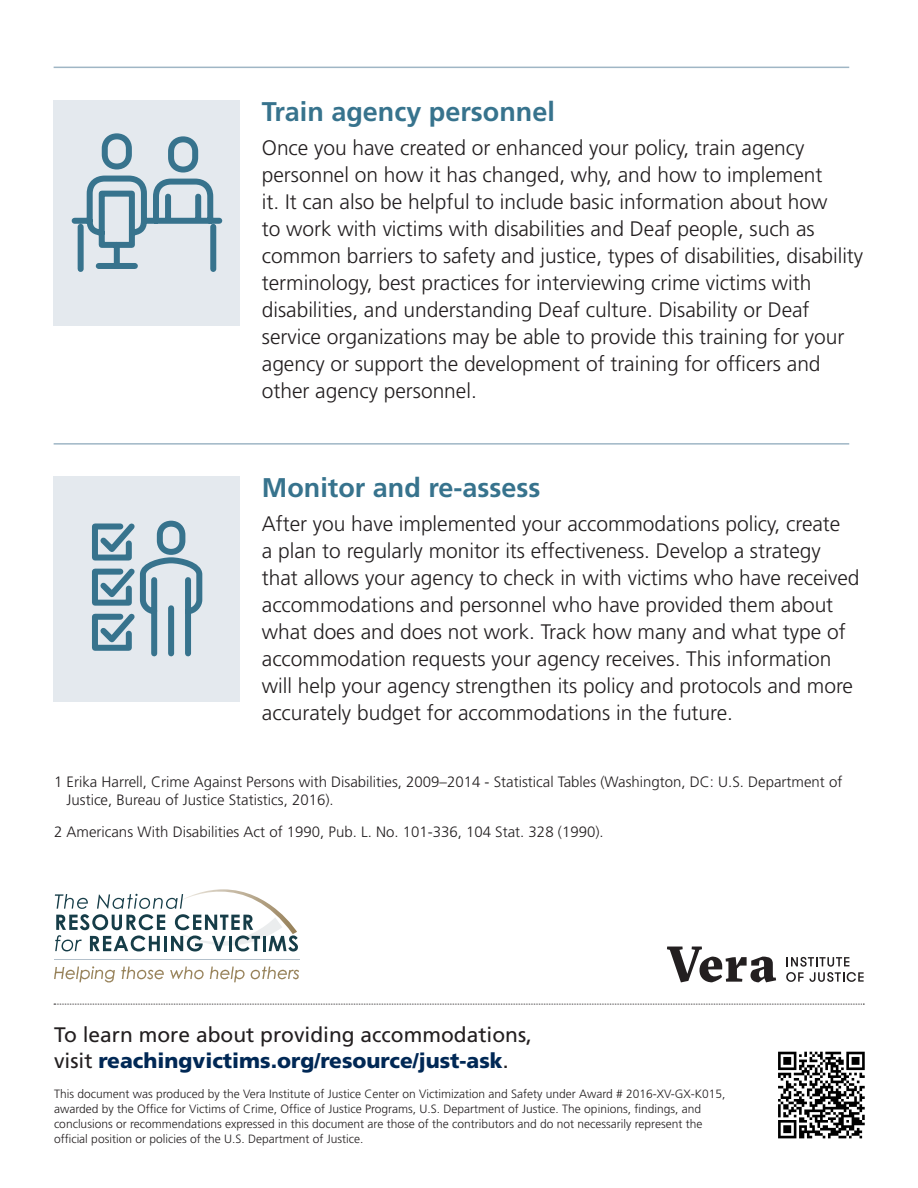
<style>
.page{position:relative;width:918px;height:1188px;background:#fff}
.page>*{position:absolute;margin:0;border:0;box-sizing:border-box;transform-origin:0 0}
.t1{font:700 27px "Frutiger";color:#37738d}
.t2{font:300 21px/27px "Frutiger";color:#231f20}
.t3{font:21px/25.5px "Frutiger";color:#231f20}
.t4{font:300 15px/18px "Frutiger";color:#231f20}
.t5{font:300 12px/15px "Frutiger";color:#231f20}
.s1{font-weight:900;color:#002855}
</style>
<div class="page">
<div style="left:54px;top:476px;width:186px;height:226px;background:#e4e9ee"></div>
<div style="left:54px;top:100px;width:186px;height:226px;background:#e4e9ee"></div>
<hr style="left:54px;top:959px;width:246px;height:1px;background:#b3c0cb">
<svg style="left:54px;top:966px;width:61px;height:16px"></svg>
<svg style="left:121px;top:967px;width:43px;height:12px"></svg>
<svg style="left:170px;top:967px;width:34px;height:12px"></svg>
<svg style="left:210px;top:967px;width:35px;height:15px"></svg>
<svg style="left:251px;top:967px;width:48px;height:12px"></svg>
<svg style="left:55px;top:889px;width:243px;height:63px"></svg>
<svg style="left:667px;top:947px;width:109px;height:35px"></svg>
<svg style="left:786px;top:957px;width:78px;height:25px"></svg>
<svg style="left:778px;top:1051px;width:87px;height:88px"></svg>
<svg style="left:778px;top:1052px;width:87px;height:86px"></svg>
<svg style="left:54px;top:1004px;width:810px;height:1px"></svg>
<svg style="left:71px;top:133px;width:152px;height:139px"></svg>
<svg style="left:92px;top:520px;width:111px;height:137px"></svg>
<hr style="left:54px;top:67px;width:795px;height:1px;background:#9fb6c5">
<hr style="left:54px;top:443px;width:795px;height:2px;background:#9fb6c5">
<p class="t1" style="left:262px;top:96px;width:295px">Train agency personnel</p>
<p class="t2" style="left:262px;top:134px;width:603px">Once you have created or enhanced your policy, train agency personnel on how it has changed, why, and how to implement<br>it. It can also be helpful to include basic information about how<br>to work with victims with disabilities and Deaf people, such as common barriers to safety and justice, types of disabilities, disability terminology, best practices for interviewing crime victims with disabilities, and understanding Deaf culture. Disability or Deaf service organizations may be able to provide this training for your agency or support the development of training for officers and other agency personnel.</p>
<p class="t1" style="left:262px;top:472px;width:280px">Monitor and re-assess</p>
<p class="t2" style="left:262px;top:510px;width:599px">After you have implemented your accommodations policy, create<br>a plan to regularly monitor its effectiveness. Develop a strategy that allows your agency to check in with victims who have received accommodations and personnel who have provided them about what does and does not work. Track how many and what type of accommodation requests your agency receives. This information will help your agency strengthen its policy and protocols and more accurately budget for accommodations in the future.</p>
<p class="t4" style="left:67px;top:773px;width:777px;text-indent:-13px">1 Erika Harrell, Crime Against Persons with Disabilities, 2009–2014 - Statistical Tables (Washington, DC: U.S. Department of<br>Justice, Bureau of Justice Statistics, 2016).</p>
<p class="t4" style="left:54px;top:822px;width:551px">2 Americans With Disabilities Act of 1990, Pub. L. No. 101-336, 104 Stat. 328 (1990).</p>
<p class="t3" style="left:54px;top:1022px;width:480px">To learn more about providing accommodations, visit <span class="s1">reachingvictims.org/resource/just-ask</span>.</p>
<p class="t5" style="left:54px;top:1086px;width:673px">This document was produced by the Vera Institute of Justice Center on Victimization and Safety under Award # 2016-XV-GX-K015, awarded by the Office for Victims of Crime, Office of Justice Programs, U.S. Department of Justice. The opinions, findings, and conclusions or recommendations expressed in this document are those of the contributors and do not necessarily represent the official position or policies of the U.S. Department of Justice.</p>
</div>
